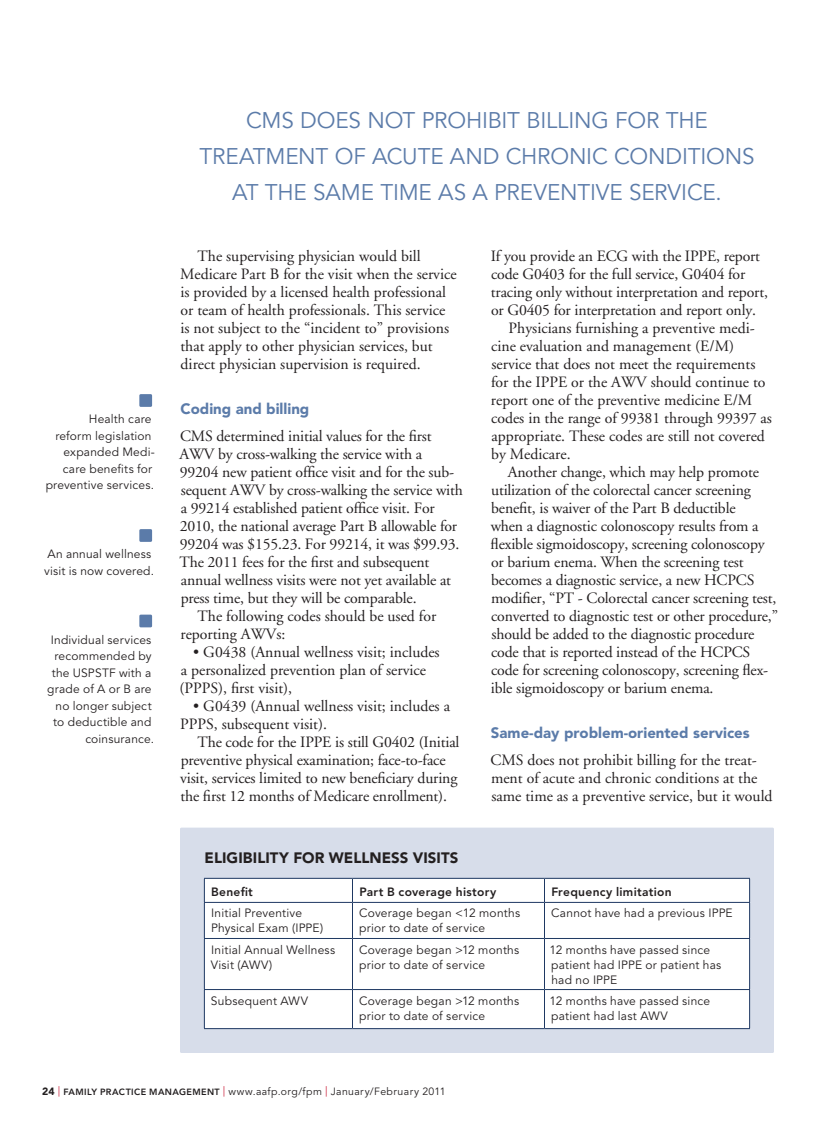
<style>
.page{position:relative;width:837px;height:1134px;background:#fff}
.page>*{position:absolute;margin:0;border:0;box-sizing:border-box;transform-origin:0 0}
.pull_quote{font:22.5px/36px "Avenir LT Std";letter-spacing:-.01em;color:#5b7ba9;text-align:center}
.body{font:15.75px/18px "Adobe Garamond";letter-spacing:-.01em;color:#231f20}
.body_no_indent{font:15.75px/18px "Adobe Garamond";letter-spacing:-.01em;color:#231f20}
.subhead{font:900 15px "Avenir LT Std";color:#5b7ba9}
.sidebar_head{font:900 15px "Avenir LT Std";letter-spacing:.005em;color:#231f20}
.table_data{font:12px/15px "Avenir LT Std";letter-spacing:.02em;color:#231f20}
.speed_bar_body_left{font:12px/16.5px "Avenir LT Std";letter-spacing:.015em;color:#231f20;text-align:right}
.table_data-2{font:800 12px "Avenir LT Std";letter-spacing:.025em;color:#231f20}
.t1{font:10.5px "Avenir LT Std";letter-spacing:.035em;color:#231f20}
.s1{font-weight:900}
.s2{font-family:"Adobe Garamond";color:#c81531}
.s3{font-weight:800;font-size:9px}
</style>
<div class="page">
<div style="left:139px;top:394px;width:13px;height:13px;background:#5b7ba9;border-radius:2px"></div>
<div style="left:139px;top:529px;width:13px;height:13px;background:#5b7ba9;border-radius:2px"></div>
<div style="left:139px;top:615px;width:13px;height:12px;background:#5b7ba9;border-radius:2px"></div>
<div style="left:180px;top:828px;width:594px;height:225px;background:#d7ddea;border-radius:2px"></div>
<div style="left:205px;top:879px;width:544px;height:149px;background:#fff"></div>
<hr style="left:204px;top:878px;width:148px;height:1px;background:#1e3862">
<svg style="left:204px;top:879px;width:1px;height:23px"></svg>
<hr style="left:352px;top:878px;width:192px;height:1px;background:#1e3862">
<svg style="left:352px;top:879px;width:1px;height:23px"></svg>
<hr style="left:544px;top:878px;width:206px;height:1px;background:#1e3862">
<svg style="left:544px;top:879px;width:1px;height:23px"></svg>
<svg style="left:749px;top:879px;width:1px;height:23px"></svg>
<hr style="left:204px;top:902px;width:148px;height:1px;background:#1e3862">
<hr style="left:204px;top:903px;width:1px;height:35px;background:#1e3862">
<hr style="left:352px;top:902px;width:192px;height:1px;background:#1e3862">
<hr style="left:352px;top:903px;width:1px;height:35px;background:#1e3862">
<hr style="left:544px;top:902px;width:206px;height:1px;background:#1e3862">
<hr style="left:544px;top:903px;width:1px;height:35px;background:#1e3862">
<hr style="left:749px;top:903px;width:1px;height:35px;background:#1e3862">
<hr style="left:204px;top:938px;width:148px;height:1px;background:#1e3862">
<hr style="left:204px;top:939px;width:1px;height:50px;background:#1e3862">
<hr style="left:352px;top:938px;width:192px;height:1px;background:#1e3862">
<hr style="left:352px;top:939px;width:1px;height:50px;background:#1e3862">
<hr style="left:544px;top:938px;width:206px;height:1px;background:#1e3862">
<hr style="left:544px;top:939px;width:1px;height:50px;background:#1e3862">
<hr style="left:749px;top:939px;width:1px;height:50px;background:#1e3862">
<hr style="left:204px;top:989px;width:148px;height:1px;background:#1e3862">
<hr style="left:204px;top:990px;width:1px;height:38px;background:#1e3862">
<hr style="left:352px;top:989px;width:192px;height:1px;background:#1e3862">
<hr style="left:352px;top:990px;width:1px;height:38px;background:#1e3862">
<hr style="left:544px;top:989px;width:206px;height:1px;background:#1e3862">
<hr style="left:544px;top:990px;width:1px;height:38px;background:#1e3862">
<hr style="left:749px;top:990px;width:1px;height:38px;background:#1e3862">
<hr style="left:204px;top:1028px;width:148px;height:1px;background:#1e3862">
<hr style="left:352px;top:1028px;width:192px;height:1px;background:#1e3862">
<hr style="left:544px;top:1028px;width:206px;height:1px;background:#1e3862">
<p class="speed_bar_body_left" style="left:46px;top:411px;width:111px">Health care<br>reform legislation expanded Medi&shy;care benefits for preventive services.</p>
<p class="speed_bar_body_left" style="left:44px;top:546px;width:111px;text-align:left">An annual wellness visit is now covered.</p>
<p class="speed_bar_body_left" style="left:47px;top:632px;width:108px">Individual services recommended by the USPSTF with a grade of A or B are no longer subject to deductible and coinsurance.</p>
<p class="pull_quote" style="left:199px;top:103px;width:557px">CMS DOES NOT PROHIBIT BILLING FOR THE<br>TREATMENT OF ACUTE AND CHRONIC CONDITIONS<br>AT THE SAME TIME AS A PREVENTIVE SERVICE.</p>
<p class="body" style="left:180px;top:247px;width:278px;text-indent:17px">The supervising physician would bill Medicare Part B for the visit when the service is provided by a licensed health professional or team of health professionals. This service is not subject to the “incident to” provisions that apply to other physician services, but direct physician supervision is required.</p>
<p class="subhead" style="left:180px;top:400px;width:130px">Coding and billing</p>
<p class="body_no_indent" style="left:179px;top:427px;width:285px">CMS determined initial values for the first AWV by cross-walking the service with a 99204 new patient office visit and for the sub&shy;sequent AWV by cross-walking the service with a 99214 established patient office visit. For 2010, the national average Part B allowable for 99204 was $155.23. For 99214, it was $99.93.<br>The 2011 fees for the first and subsequent annual wellness visits were not yet available at press time, but they will be comparable.</p>
<p class="body" style="left:180px;top:607px;width:257px;text-indent:17px">The following codes should be used for reporting AWVs:</p>
<p class="body" style="left:180px;top:643px;width:262px;text-indent:14px">• G0438 (Annual wellness visit; includes a personalized prevention plan of service (PPPS), first visit),</p>
<p class="body" style="left:180px;top:697px;width:271px;text-indent:13px">• G0439 (Annual wellness visit; includes a<br>PPPS, subsequent visit).</p>
<p class="body" style="left:180px;top:733px;width:281px;text-indent:17px">The code for the IPPE is still G0402 (Initial preventive physical examination; face-to-face visit, services limited to new beneficiary during the first 12 months of Medicare enrollment).</p>
<p class="body" style="left:491px;top:247px;width:279px">If you provide an ECG with the IPPE, report code G0403 for the full service, G0404 for tracing only without interpretation and report, or G0405 for interpretation and report only.</p>
<p class="body" style="left:491px;top:319px;width:283px;text-indent:18px">Physicians furnishing a preventive medi&shy;cine evaluation and management (E/M) service that does not meet the requirements for the IPPE or the AWV should continue to report one of the preventive medicine E/M codes in the range of 99381 through 99397 as appropriate. These codes are still not covered by Medicare.</p>
<p class="body" style="left:491px;top:463px;width:289px;text-indent:17px">Another change, which may help promote utilization of the colorectal cancer screening benefit, is waiver of the Part B deductible<br>when a diagnostic colonoscopy results from a flexible sigmoidoscopy, screening colonoscopy or barium enema. When the screening test becomes a diagnostic service, a new HCPCS modifier, “PT - Colorectal cancer screening test, converted to diagnostic test or other procedure,” should be added to the diagnostic procedure code that is reported instead of the HCPCS code for screening colonoscopy, screening flex&shy;ible sigmoidoscopy or barium enema.</p>
<p class="subhead" style="left:491px;top:724px;width:260px">Same-day problem-oriented services</p>
<p class="body_no_indent" style="left:491px;top:751px;width:284px">CMS does not prohibit billing for the treat&shy;ment of acute and chronic conditions at the same time as a preventive service, but it would</p>
<p class="sidebar_head" style="left:205px;top:849px;width:255px">ELIGIBILITY FOR WELLNESS VISITS</p>
<p class="table_data-2" style="left:211px;top:885px;width:43px">Benefit</p>
<p class="table_data-2" style="left:359px;top:885px;width:138px">Part B coverage history</p>
<p class="table_data-2" style="left:551px;top:885px;width:122px">Frequency limitation</p>
<p class="table_data" style="left:211px;top:906px;width:114px">Initial Preventive<br>Physical Exam (IPPE)</p>
<p class="table_data" style="left:359px;top:906px;width:163px">Coverage began &lt;12 months prior to date of service</p>
<p class="table_data" style="left:551px;top:906px;width:183px">Cannot have had a previous IPPE</p>
<p class="table_data" style="left:211px;top:942px;width:126px">Initial Annual Wellness<br>Visit (AWV)</p>
<p class="table_data" style="left:359px;top:942px;width:162px">Coverage began &gt;12 months prior to date of service</p>
<p class="table_data" style="left:550px;top:942px;width:173px">12 months have passed since patient had IPPE or patient has had no IPPE</p>
<p class="table_data" style="left:211px;top:993px;width:99px">Subsequent AWV</p>
<p class="table_data" style="left:359px;top:993px;width:162px">Coverage began &gt;12 months prior to date of service</p>
<p class="table_data" style="left:550px;top:993px;width:162px">12 months have passed since patient had last AWV</p>
<p class="t1" style="left:42px;top:1086px;width:405px"><span class="s1">24</span> <span class="s2">|</span> <span class="s3">FAMILY PRACTICE MANAGEMENT</span> <span class="s2">|</span> www.aafp.org/fpm <span class="s2">|</span> January/February 2011</p>
</div>
